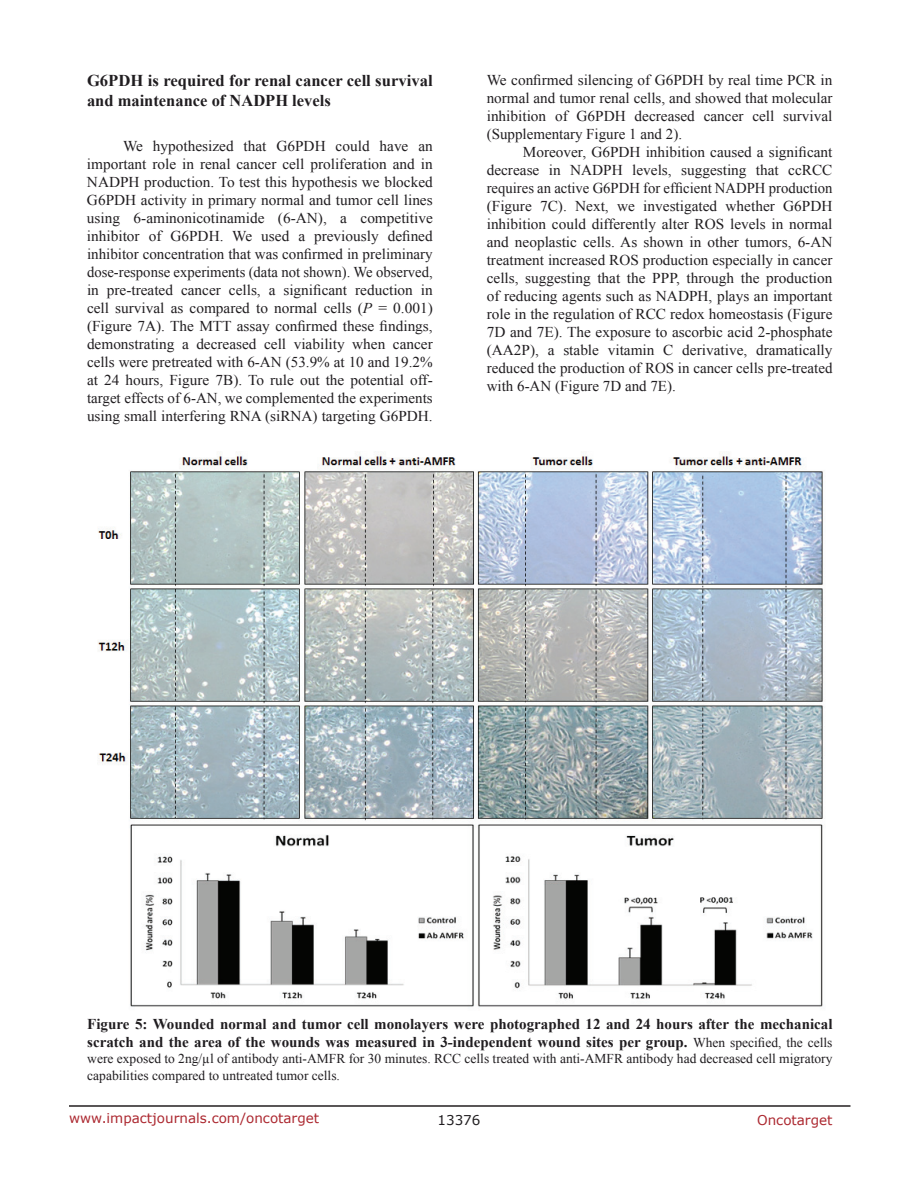
<style>
.page{position:relative;width:918px;height:1188px;background:#fff}
.page>*{position:absolute;margin:0;border:0;box-sizing:border-box;transform-origin:0 0}
.t1{font:700 16.5px/19.8px "Times New Roman";color:#201d20}
.t2{font:15px/18px "Times New Roman";color:#201d20;text-align:justify}
.t3{font:700 15px/18px "Times New Roman";color:#201d20}
.t4{font:13.5px/16.2px "Times New Roman";color:#201d20}
.t5{font:13.5px "Verdana";color:#ac2830}
.t6{font:13.5px "Verdana";color:#201d20}
.s1{font-style:italic}
.s2{font-weight:400;font-size:13.5px}
</style>
<div class="page">
<hr style="left:69px;top:1105px;width:781px;height:2px;background:#231f20">
<img style="left:97px;top:453px;width:726px;height:554px">
<p class="t1" style="left:87px;top:70px;width:347px">G6PDH is required for renal cancer cell survival and maintenance of NADPH levels</p>
<p class="t2" style="left:87px;top:137px;width:347px;text-indent:36px">We hypothesized that G6PDH could have an important role in renal cancer cell proliferation and in NADPH production. To test this hypothesis we blocked G6PDH activity in primary normal and tumor cell lines using 6-aminonicotinamide (6-AN), a competitive inhibitor of G6PDH. We used a previously defined inhibitor concentration that was confirmed in preliminary dose-response experiments (data not shown). We observed, in pre-treated cancer cells, a significant reduction in cell survival as compared to normal cells (<span class="s1">P</span> = 0.001) (Figure 7A). The MTT assay confirmed these findings, demonstrating a decreased cell viability when cancer cells were pretreated with 6-AN (53.9% at 10 and 19.2% at 24 hours, Figure 7B). To rule out the potential off&shy;target effects of 6-AN, we complemented the experiments using small interfering RNA (siRNA) targeting G6PDH.</p>
<p class="t2" style="left:487px;top:71px;width:347px">We confirmed silencing of G6PDH by real time PCR in normal and tumor renal cells, and showed that molecular inhibition of G6PDH decreased cancer cell survival (Supplementary Figure 1 and 2).</p>
<p class="t2" style="left:487px;top:143px;width:347px;text-indent:36px">Moreover, G6PDH inhibition caused a significant decrease in NADPH levels, suggesting that ccRCC requires an active G6PDH for efficient NADPH production (Figure 7C). Next, we investigated whether G6PDH inhibition could differently alter ROS levels in normal and neoplastic cells. As shown in other tumors, 6-AN treatment increased ROS production especially in cancer cells, suggesting that the PPP, through the production of reducing agents such as NADPH, plays an important role in the regulation of RCC redox homeostasis (Figure 7D and 7E). The exposure to ascorbic acid 2-phosphate (AA2P), a stable vitamin C derivative, dramatically reduced the production of ROS in cancer cells pre-treated with 6-AN (Figure 7D and 7E).</p>
<p class="t3" style="left:87px;top:1015px;width:747px">Figure 5: Wounded normal and tumor cell monolayers were photographed 12 and 24 hours after the mechanical scratch and the area of the wounds was measured in 3-independent wound sites per group. <span class="s2">When specified, the cells</span></p>
<p class="t4" style="left:87px;top:1051px;width:747px">were exposed to 2ng/µl of antibody anti-AMFR for 30 minutes. RCC cells treated with anti-AMFR antibody had decreased cell migratory capabilities compared to untreated tumor cells.</p>
<p class="t5" style="left:69px;top:1109px;width:252px">www.impactjournals.com/oncotarget</p>
<p class="t6" style="left:438px;top:1111px;width:44px">13376</p>
<p class="t5" style="left:757px;top:1111px;width:77px">Oncotarget</p>
</div>
